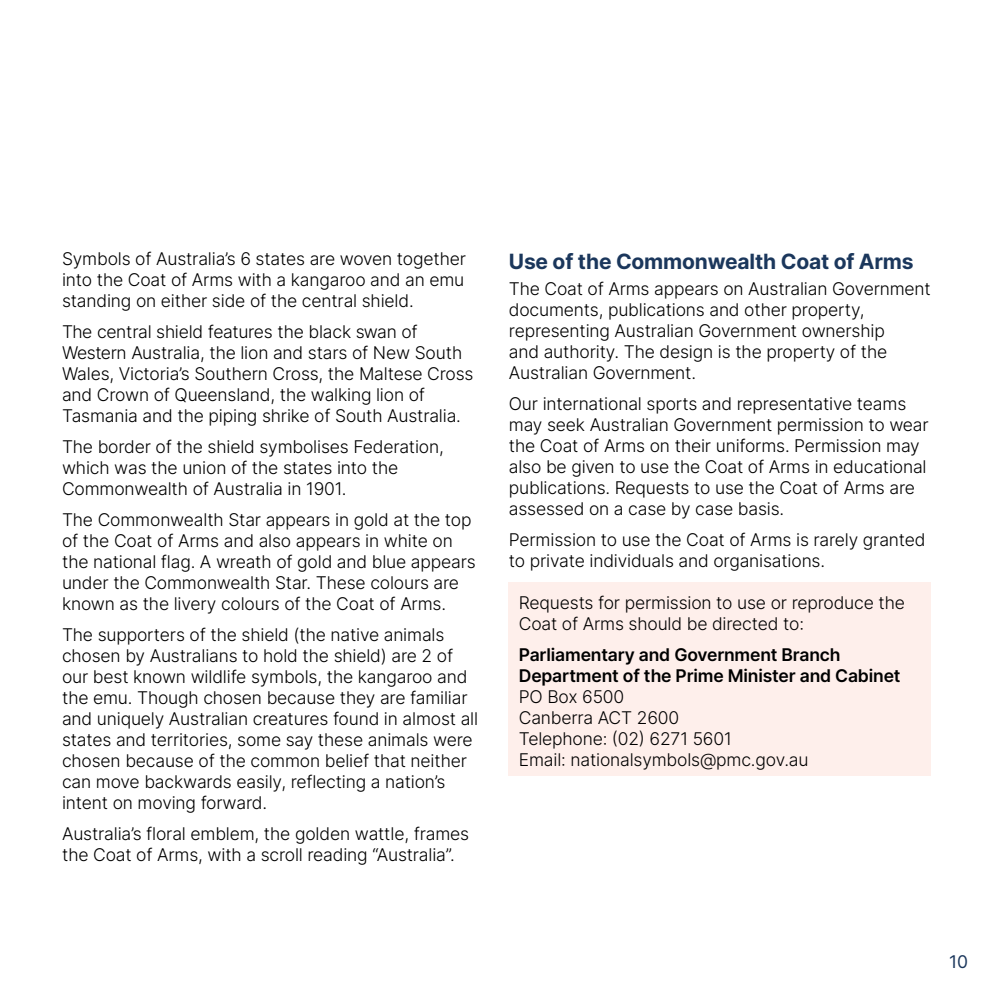
<style>
.page{position:relative;width:993px;height:993px;background:#fff}
.page>*{position:absolute;margin:0;border:0;box-sizing:border-box;transform-origin:0 0}
.Heading_4{font:700 21px "Inter";letter-spacing:-.01em;color:#1b375c}
.Body{font:300 17.5px/21px "Inter";letter-spacing:-.01em;color:#000}
.t1{font:17.5px "Inter";color:#1b375c}
.s1{font-weight:600}
</style>
<div class="page">
<div style="left:508px;top:582px;width:422px;height:194px;background:#feefeb"></div>
<p class="Body" style="left:62px;top:248px;width:405px;text-align:justify">Symbols of Australia’s 6 states are woven together into the Coat of Arms with a kangaroo and an emu standing on either side of the central shield.</p>
<p class="Body" style="left:62px;top:321px;width:413px">The central shield features the black swan of Western Australia, the lion and stars of New South Wales, Victoria’s Southern Cross, the Maltese Cross and Crown of Queensland, the walking lion of Tasmania and the piping shrike of South Australia.</p>
<p class="Body" style="left:62px;top:436px;width:383px">The border of the shield symbolises Federation, which was the union of the states into the<br>Commonwealth of Australia in 1901.</p>
<p class="Body" style="left:62px;top:509px;width:415px">The Commonwealth Star appears in gold at the top of the Coat of Arms and also appears in white on the national flag. A wreath of gold and blue appears under the Commonwealth Star. These colours are known as the livery colours of the Coat of Arms.</p>
<p class="Body" style="left:62px;top:623px;width:417px">The supporters of the shield (the native animals chosen by Australians to hold the shield) are 2 of our best known wildlife symbols, the kangaroo and the emu. Though chosen because they are familiar and uniquely Australian creatures found in almost all states and territories, some say these animals were chosen because of the common belief that neither can move backwards easily, reflecting a nation’s intent on moving forward.</p>
<p class="Body" style="left:62px;top:822px;width:408px">Australia’s floral emblem, the golden wattle, frames the Coat of Arms, with a scroll reading “Australia”.</p>
<h4 class="Heading_4" style="left:508px;top:245px;width:406px">Use of the Commonwealth Coat of Arms</h4>
<p class="Body" style="left:508px;top:277px;width:423px">The Coat of Arms appears on Australian Government documents, publications and other property, representing Australian Government ownership<br>and authority. The design is the property of the Australian Government.</p>
<p class="Body" style="left:508px;top:392px;width:421px">Our international sports and representative teams may seek Australian Government permission to wear the Coat of Arms on their uniforms. Permission may also be given to use the Coat of Arms in educational publications. Requests to use the Coat of Arms are assessed on a case by case basis.</p>
<p class="Body" style="left:508px;top:528px;width:418px">Permission to use the Coat of Arms is rarely granted to private individuals and organisations.</p>
<p class="Body" style="left:518px;top:592px;width:387px">Requests for permission to use or reproduce the<br>Coat of Arms should be directed to:</p>
<p class="Body" style="left:518px;top:644px;width:383px"><span class="s1">Parliamentary and Government Branch<br>Department of the Prime Minister and Cabinet<br></span>PO Box 6500<br>Canberra ACT 2600<br>Telephone: (02) 6271 5601<br>Email: nationalsymbols@pmc.gov.au</p>
<p class="t1" style="left:948px;top:948px;width:21px">10</p>
</div>
